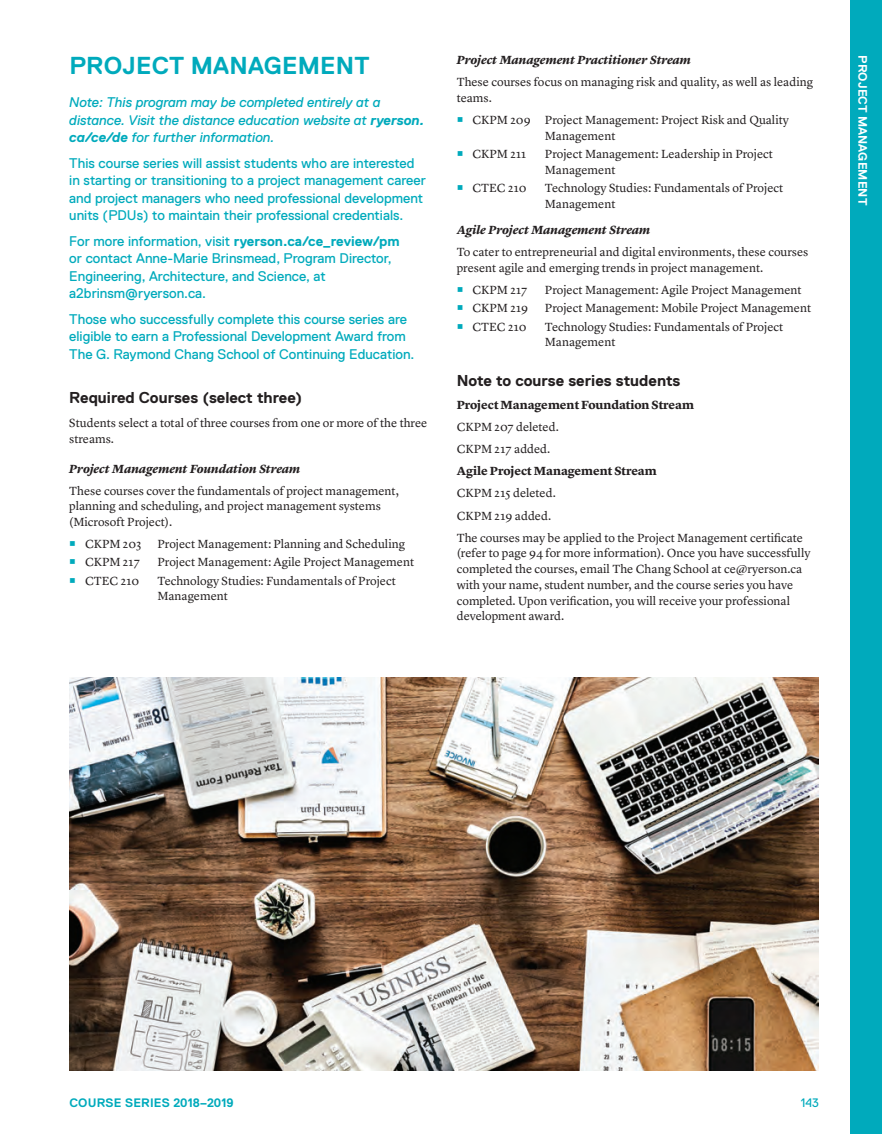
<style>
.page{position:relative;width:882px;height:1134px;background:#fff}
.page>*{position:absolute;margin:0;border:0;box-sizing:border-box;transform-origin:0 0}
.Prog_Header{font:700 24.5px "Replica Std";letter-spacing:.01em;color:#00aabc}
.Reqs_Header{font:700 15.75px "Replica Std";color:#231f20}
.Prog_Desc{font:14px/17.5px "Replica Std";color:#00aabc}
.Prog_Desc-2{font:italic 14px/17.5px "Replica Std";color:#00aabc}
.Reqs_Copy{font:12.25px/15.8px "Lyon Text";color:#231f20}
.Reqs_Copy_-_Elective{font:italic 700 12.25px "Lyon Text";letter-spacing:-.005em;color:#231f20}
.Reqs_Copy-2{font:700 12.25px "Lyon Text";letter-spacing:-.005em;color:#231f20}
.t1{font:700 12.25px "Replica Std";letter-spacing:.015em;color:#00aabc}
.Tab_TItle{font:700 12.25px "Replica Std";letter-spacing:.01em;color:#fff}
.t2{font:12.25px "Replica Std";color:#00aabc}
.s1{font-weight:700}
</style>
<div class="page">
<div style="left:850px;top:0;width:32px;height:1134px;background:#00aabc"></div>
<img style="left:69px;top:677px;width:750px;height:394px">
<p class="Prog_Header" style="left:69px;top:52px;width:302px">PROJECT MANAGEMENT</p>
<p class="Prog_Desc-2" style="left:69px;top:94px;width:356px">Note: This program may be completed entirely at a distance. Visit the distance education website at <span class="s1">ryerson. ca/ce/de</span> for further information.</p>
<p class="Prog_Desc" style="left:69px;top:154px;width:358px">This course series will assist students who are interested in starting or transitioning to a project management career and project managers who need professional development units (PDUs) to maintain their professional credentials.</p>
<p class="Prog_Desc" style="left:69px;top:232px;width:332px">For more information, visit <span class="s1">ryerson.ca/ce_review/pm </span>or contact Anne-Marie Brinsmead, Program Director, Engineering, Architecture, and Science, at a2brinsm@ryerson.ca.</p>
<p class="Prog_Desc" style="left:69px;top:310px;width:347px">Those who successfully complete this course series are eligible to earn a Professional Development Award from<br>The G. Raymond Chang School of Continuing Education.</p>
<p class="Reqs_Header" style="left:69px;top:389px;width:235px">Required Courses (select three)</p>
<p class="Reqs_Copy" style="left:69px;top:414px;width:360px">Students select a total of three courses from one or more of the three streams.</p>
<p class="Reqs_Copy_-_Elective" style="left:69px;top:459px;width:232px">Project Management Foundation Stream</p>
<p class="Reqs_Copy" style="left:69px;top:482px;width:331px">These courses cover the fundamentals of project management, planning and scheduling, and project management systems (Microsoft Project).</p>
<p class="Reqs_Copy" style="left:85px;top:535px;width:58px">CKPM 203</p>
<p class="Reqs_Copy" style="left:157px;top:535px;width:249px">Project Management: Planning and Scheduling</p>
<p class="Reqs_Copy" style="left:85px;top:553px;width:57px">CKPM 217</p>
<p class="Reqs_Copy" style="left:157px;top:553px;width:258px">Project Management: Agile Project Management</p>
<p class="Reqs_Copy" style="left:85px;top:572px;width:56px">CTEC 210</p>
<p class="Reqs_Copy" style="left:157px;top:572px;width:240px">Technology Studies: Fundamentals of Project<br>Management</p>
<p class="Reqs_Copy_-_Elective" style="left:457px;top:51px;width:236px">Project Management Practitioner Stream</p>
<p class="Reqs_Copy" style="left:457px;top:74px;width:358px">These courses focus on managing risk and quality, as well as leading teams.</p>
<p class="Reqs_Copy" style="left:545px;top:111px;width:246px;text-indent:-72px">CKPM 209 Project Management: Project Risk and Quality<br>Management</p>
<p class="Reqs_Copy" style="left:473px;top:145px;width:55px">CKPM 211</p>
<p class="Reqs_Copy" style="left:545px;top:145px;width:230px">Project Management: Leadership in Project<br>Management</p>
<p class="Reqs_Copy" style="left:473px;top:179px;width:56px">CTEC 210</p>
<p class="Reqs_Copy" style="left:545px;top:179px;width:240px">Technology Studies: Fundamentals of Project<br>Management</p>
<p class="Reqs_Copy_-_Elective" style="left:457px;top:221px;width:195px">Agile Project Management Stream</p>
<p class="Reqs_Copy" style="left:457px;top:243px;width:353px">To cater to entrepreneurial and digital environments, these courses present agile and emerging trends in project management.</p>
<p class="Reqs_Copy" style="left:473px;top:281px;width:57px">CKPM 217</p>
<p class="Reqs_Copy" style="left:545px;top:281px;width:258px">Project Management: Agile Project Management</p>
<p class="Reqs_Copy" style="left:473px;top:299px;width:57px">CKPM 219</p>
<p class="Reqs_Copy" style="left:545px;top:299px;width:268px">Project Management: Mobile Project Management</p>
<p class="Reqs_Copy" style="left:473px;top:318px;width:56px">CTEC 210</p>
<p class="Reqs_Copy" style="left:545px;top:318px;width:240px">Technology Studies: Fundamentals of Project<br>Management</p>
<p class="Reqs_Header" style="left:457px;top:371px;width:225px">Note to course series students</p>
<p class="Reqs_Copy-2" style="left:457px;top:396px;width:239px">Project Management Foundation Stream</p>
<p class="Reqs_Copy" style="left:457px;top:418px;width:104px">CKPM 207 deleted.</p>
<p class="Reqs_Copy" style="left:457px;top:440px;width:95px">CKPM 217 added.</p>
<p class="Reqs_Copy-2" style="left:457px;top:462px;width:202px">Agile Project Management Stream</p>
<p class="Reqs_Copy" style="left:457px;top:484px;width:101px">CKPM 215 deleted.</p>
<p class="Reqs_Copy" style="left:457px;top:507px;width:96px">CKPM 219 added.</p>
<p class="Reqs_Copy" style="left:457px;top:529px;width:355px">The courses may be applied to the Project Management certificate (refer to page 94 for more information). Once you have successfully completed the courses, email The Chang School at ce@ryerson.ca with your name, student number, and the course series you have completed. Upon verification, you will receive your professional development award.</p>
<p class="Tab_TItle" style="left:869px;top:55px;width:152px;rotate:90deg">PROJECT MANAGEMENT</p>
<p class="t1" style="left:69px;top:1096px;width:166px">COURSE SERIES 2018–2019</p>
<p class="t2" style="left:801px;top:1096px;width:20px">143</p>
</div>
